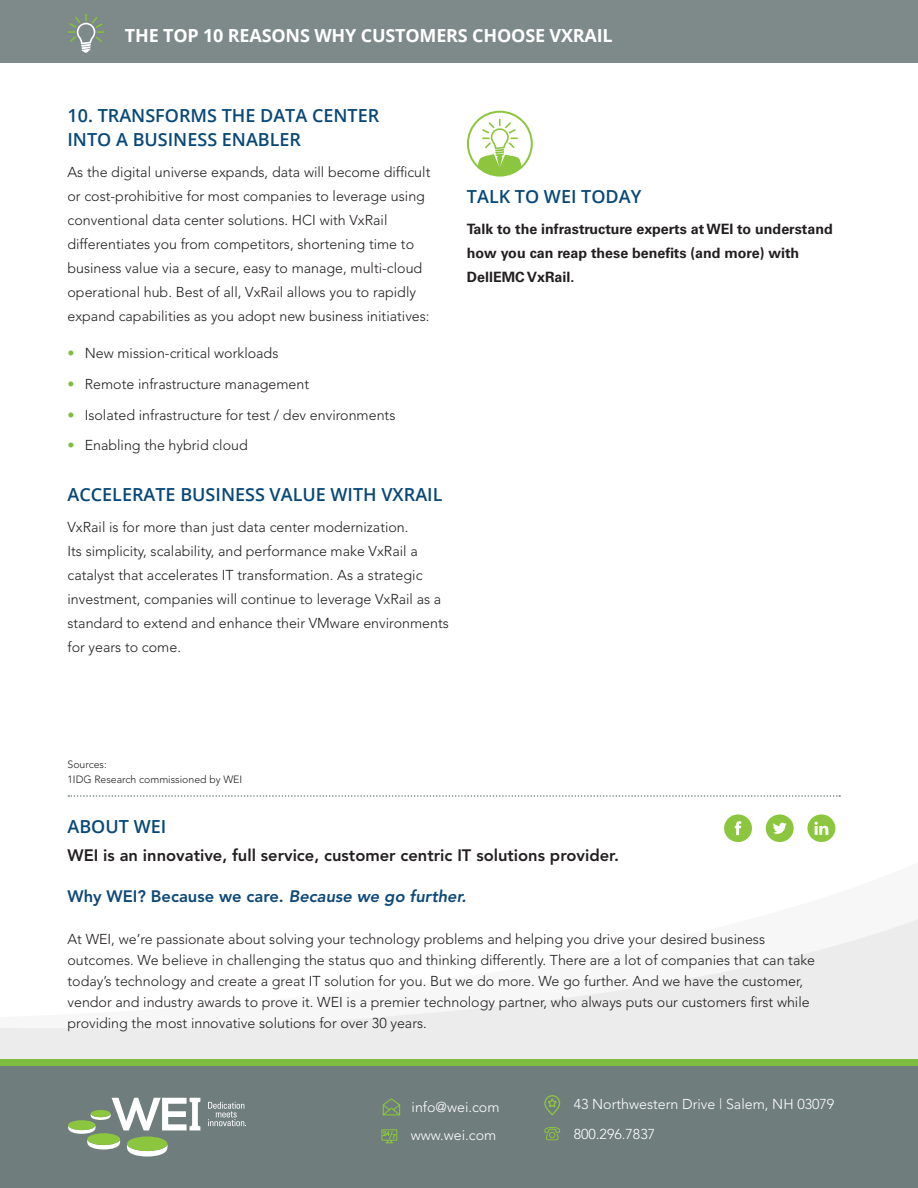
<style>
.page{position:relative;width:918px;height:1188px;background:#fff}
.page>*{position:absolute;margin:0;border:0;box-sizing:border-box;transform-origin:0 0}
.Subheads{font:600 18px/24px "Open Sans";color:#084878}
.white_headers{font:700 18px "Open Sans";letter-spacing:-.01em;color:#fff}
.body_copy{font:800 16.5px "Avenir";color:#231f20}
.body_copy-2{font:800 16.5px "Avenir";color:#0d4878}
.body_copy-3{font:300 14.25px/24px "Avenir";color:#231f20}
.body_copy-4{font:700 14.25px/24px "Univers LT Std";color:#231f20}
.body_copy-5{font:300 14.25px "Avenir";color:#fff}
.Source{font:300 10.5px/15px "Avenir";color:#231f20}
.s1{color:#7fbd41}
.s2{font-style:italic}
</style>
<div class="page">
<div style="left:0;top:0;width:918px;height:63px;background:#7d8a89"></div>
<svg style="left:68px;top:14px;width:36px;height:39px"></svg>
<svg style="left:0;top:919px;width:918px;height:140px"></svg>
<div style="left:0;top:1059px;width:918px;height:21px;background:#7fbd41"></div>
<div style="left:0;top:1066px;width:918px;height:122px;background:#6f7d7c"></div>
<svg style="left:383px;top:1098px;width:17px;height:17px"></svg>
<svg style="left:544px;top:1095px;width:16px;height:20px"></svg>
<svg style="left:544px;top:1127px;width:16px;height:13px"></svg>
<svg style="left:381px;top:1129px;width:16px;height:14px"></svg>
<svg style="left:68px;top:795px;width:772px;height:2px"></svg>
<svg style="left:68px;top:1098px;width:132px;height:59px"></svg>
<svg style="left:208px;top:1102px;width:38px;height:24px"></svg>
<svg style="left:724px;top:814px;width:28px;height:28px"></svg>
<svg style="left:766px;top:814px;width:28px;height:28px"></svg>
<svg style="left:807px;top:814px;width:28px;height:28px"></svg>
<svg style="left:467px;top:111px;width:66px;height:66px"></svg>
<p class="white_headers" style="left:125px;top:23px;width:489px">THE TOP 10 REASONS WHY CUSTOMERS CHOOSE VXRAIL</p>
<p class="Subheads" style="left:68px;top:103px;width:313px">10. TRANSFORMS THE DATA CENTER<br>INTO A BUSINESS ENABLER</p>
<p class="body_copy-3" style="left:68px;top:160px;width:364px">As the digital universe expands, data will become difficult or cost-prohibitive for most companies to leverage using conventional data center solutions. HCI with VxRail differentiates you from competitors, shortening time to business value via a secure, easy to manage, multi-cloud operational hub. Best of all, VxRail allows you to rapidly expand capabilities as you adopt new business initiatives:</p>
<p class="body_copy-3" style="left:68px;top:341px;width:212px"><span class="s1">•</span> ●New mission-critical workloads</p>
<p class="body_copy-3" style="left:68px;top:372px;width:243px"><span class="s1">•</span> ●Remote infrastructure management</p>
<p class="body_copy-3" style="left:68px;top:403px;width:329px"><span class="s1">•</span> ●Isolated infrastructure for test / dev environments</p>
<p class="body_copy-3" style="left:68px;top:433px;width:182px"><span class="s1">•</span> ●Enabling the hybrid cloud</p>
<p class="Subheads" style="left:68px;top:482px;width:376px">ACCELERATE BUSINESS VALUE WITH VXRAIL</p>
<p class="body_copy-3" style="left:68px;top:515px;width:383px">VxRail is for more than just data center modernization.<br>Its simplicity, scalability, and performance make VxRail a catalyst that accelerates IT transformation. As a strategic investment, companies will continue to leverage VxRail as a standard to extend and enhance their VMware environments for years to come.</p>
<p class="Subheads" style="left:467px;top:184px;width:176px">TALK TO WEI TODAY</p>
<p class="body_copy-4" style="left:467px;top:217px;width:367px">Talk to the infrastructure experts at WEI to understand how you can reap these benefits (and more) with<br>DellEMC VxRail.</p>
<p class="Source" style="left:68px;top:757px;width:176px">Sources:<br>1IDG Research commissioned by WEI</p>
<p class="Subheads" style="left:68px;top:815px;width:100px">ABOUT WEI</p>
<p class="body_copy" style="left:68px;top:846px;width:553px">WEI is an innovative, full service, customer centric IT solutions provider.</p>
<p class="body_copy-2" style="left:68px;top:887px;width:401px">Why WEI? Because we care. <span class="s2">Because we go further.</span></p>
<p class="body_copy-3" style="left:68px;top:928px;width:749px;line-height:21px">At WEI, we’re passionate about solving your technology problems and helping you drive your desired business outcomes. We believe in challenging the status quo and thinking differently. There are a lot of companies that can take today’s technology and create a great IT solution for you. But we do more. We go further. And we have the customer, vendor and industry awards to prove it. WEI is a premier technology partner, who always puts our customers first while providing the most innovative solutions for over 30 years.</p>
<p class="body_copy-5" style="left:412px;top:1099px;width:89px">info@wei.com</p>
<p class="body_copy-5" style="left:574px;top:1096px;width:262px">43 Northwestern Drive | Salem, NH 03079</p>
<p class="body_copy-5" style="left:411px;top:1127px;width:87px">www.wei.com</p>
<p class="body_copy-5" style="left:574px;top:1125px;width:83px">800.296.7837</p>
</div>
